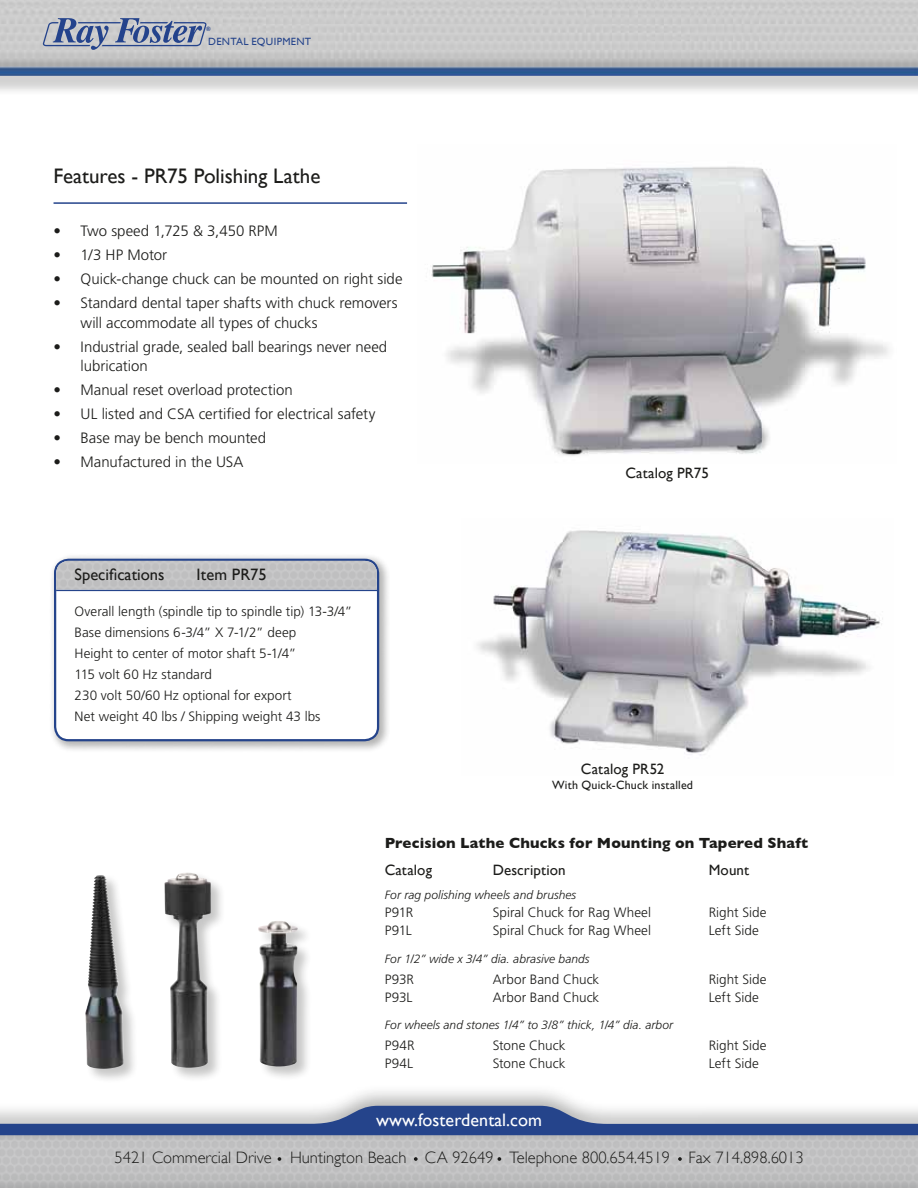
<style>
.page{position:relative;width:918px;height:1188px;background:#fff}
.page>*{position:absolute;margin:0;border:0;box-sizing:border-box;transform-origin:0 0}
.t1{font:21px "Gill Sans";color:#1c1c1a}
.t2{font:18px "Gill Sans";letter-spacing:.005em;color:#fff}
.t3{font:300 16.5px "Gill Sans";color:#1c1c1a}
.t4{font:16.5px "Gill Sans";color:#1c1c1a}
.t5{font:300 15px/19.5px "Frutiger";color:#1c1c1a}
.t6{font:700 15px "Gill Sans";letter-spacing:.01em;color:#1c1c1a}
.t7{font:15px "Gill Sans";letter-spacing:.01em;color:#1c1c1a}
.t8{font:300 13.5px/21px "Frutiger";color:#1c1c1a}
.t9{font:italic 300 12px "Frutiger";letter-spacing:.005em;color:#1c1c1a}
.t10{font:12px "Gill Sans";letter-spacing:.015em;color:#1c1c1a}
.t11{font:10.5px "Gill Sans";letter-spacing:.03em;color:#25448b}
.t12{font:700 6.15px "Helvetica";color:#24438c}
</style>
<div class="page">
<div style="left:0;top:1083px;width:918px;height:60px;background:#1c1c1a;opacity:.35"></div>
<svg style="left:0;top:1106px;width:918px;height:29px;background:#7c8db3"></svg>
<svg style="left:278px;top:1157px;width:3px;height:4px"></svg>
<svg style="left:414px;top:1157px;width:4px;height:4px"></svg>
<svg style="left:498px;top:1157px;width:3px;height:4px"></svg>
<svg style="left:678px;top:1157px;width:4px;height:4px"></svg>
<div style="left:0;top:0;width:918px;height:97px;background:#1c1c1a;opacity:.2"></div>
<img style="left:0;top:0;width:918px;height:75px">
<svg style="left:43px;top:18px;width:163px;height:32px;background:#959fb6"></svg>
<div style="left:84px;top:871px;width:228px;height:212px;background:#1c1c1a;opacity:.25"></div>
<img style="left:164px;top:873px;width:47px;height:195px">
<div style="left:47px;top:552px;width:343px;height:201px;background:#1c1c1a;opacity:.33"></div>
<svg style="left:55px;top:560px;width:323px;height:180px"></svg>
<div style="left:54px;top:559px;width:325px;height:182px;border:2px solid #25448b;border-radius:14px"></div>
<hr style="left:56px;top:590px;width:321px;height:1px;background:#25448b">
<img style="left:477px;top:530px;width:406px;height:225px">
<hr style="left:54px;top:202px;width:353px;height:2px;background:#25448b">
<img style="left:431px;top:166px;width:458px;height:290px">
<p class="t12" style="left:206px;top:24px;width:6px">®</p>
<p class="t11" style="left:208px;top:36px;width:105px">DENTAL EQUIPMENT</p>
<h1 class="t1" style="left:53px;top:164px;width:268px">Features - PR75 Polishing Lathe</h1>
<p class="t5" style="left:54px;top:221px;width:226px">• Two speed 1,725 &amp; 3,450 RPM</p>
<p class="t5" style="left:54px;top:245px;width:115px">• 1/3 HP Motor</p>
<p class="t5" style="left:54px;top:269px;width:350px">• Quick-change chuck can be mounted on right side</p>
<p class="t5" style="left:81px;top:293px;width:319px;text-indent:-27px">• Standard dental taper shafts with chuck removers will accommodate all types of chucks</p>
<p class="t5" style="left:81px;top:337px;width:308px;text-indent:-27px">• Industrial grade, sealed ball bearings never need lubrication</p>
<p class="t5" style="left:54px;top:380px;width:241px">• Manual reset overload protection</p>
<p class="t5" style="left:54px;top:404px;width:323px">• UL listed and CSA certified for electrical safety</p>
<p class="t5" style="left:54px;top:428px;width:214px">• Base may be bench mounted</p>
<p class="t5" style="left:54px;top:452px;width:191px">• Manufactured in the USA</p>
<p class="t4" style="left:75px;top:565px;width:91px">Specifications</p>
<p class="t4" style="left:197px;top:565px;width:72px">Item PR75</p>
<p class="t8" style="left:75px;top:601px;width:279px">Overall length (spindle tip to spindle tip) 13-3/4” Base dimensions 6-3/4” X 7-1/2” deep<br>Height to center of motor shaft 5-1/4”<br>115 volt 60 Hz standard<br>230 volt 50/60 Hz optional for export<br>Net weight 40 lbs / Shipping weight 43 lbs</p>
<p class="t7" style="left:625px;top:464px;width:85px">Catalog PR75</p>
<p class="t7" style="left:581px;top:760px;width:85px">Catalog PR52</p>
<p class="t10" style="left:552px;top:778px;width:142px">With Quick-Chuck installed</p>
<p class="t6" style="left:385px;top:834px;width:425px">Precision Lathe Chucks for Mounting on Tapered Shaft</p>
<p class="t7" style="left:385px;top:861px;width:49px">Catalog</p>
<p class="t7" style="left:493px;top:861px;width:74px">Description</p>
<p class="t7" style="left:709px;top:861px;width:42px">Mount</p>
<p class="t9" style="left:385px;top:888px;width:193px">For rag polishing wheels and brushes</p>
<p class="t8" style="left:385px;top:901px;width:30px">P91R</p>
<p class="t8" style="left:493px;top:901px;width:160px">Spiral Chuck for Rag Wheel</p>
<p class="t8" style="left:709px;top:901px;width:59px">Right Side</p>
<p class="t8" style="left:385px;top:919px;width:29px">P91L</p>
<p class="t8" style="left:493px;top:919px;width:160px">Spiral Chuck for Rag Wheel</p>
<p class="t8" style="left:709px;top:919px;width:52px">Left Side</p>
<p class="t9" style="left:385px;top:952px;width:206px">For 1/2” wide x 3/4” dia. abrasive bands</p>
<p class="t8" style="left:385px;top:969px;width:31px">P93R</p>
<p class="t8" style="left:493px;top:969px;width:108px">Arbor Band Chuck</p>
<p class="t8" style="left:709px;top:969px;width:59px">Right Side</p>
<p class="t8" style="left:385px;top:987px;width:29px">P93L</p>
<p class="t8" style="left:493px;top:987px;width:108px">Arbor Band Chuck</p>
<p class="t8" style="left:709px;top:987px;width:52px">Left Side</p>
<p class="t9" style="left:385px;top:1018px;width:290px">For wheels and stones 1/4” to 3/8” thick, 1/4” dia. arbor</p>
<p class="t8" style="left:385px;top:1035px;width:32px">P94R</p>
<p class="t8" style="left:493px;top:1035px;width:74px">Stone Chuck</p>
<p class="t8" style="left:709px;top:1035px;width:59px">Right Side</p>
<p class="t8" style="left:385px;top:1053px;width:30px">P94L</p>
<p class="t8" style="left:493px;top:1053px;width:74px">Stone Chuck</p>
<p class="t8" style="left:709px;top:1053px;width:52px">Left Side</p>
<h2 class="t2" style="left:376px;top:1110px;width:168px">www.fosterdental.com</h2>
<p class="t3" style="left:115px;top:1148px;width:691px">5421 Commercial Drive Huntington Beach CA 92649 Telephone 800.654.4519 Fax 714.898.6013</p>
</div>
